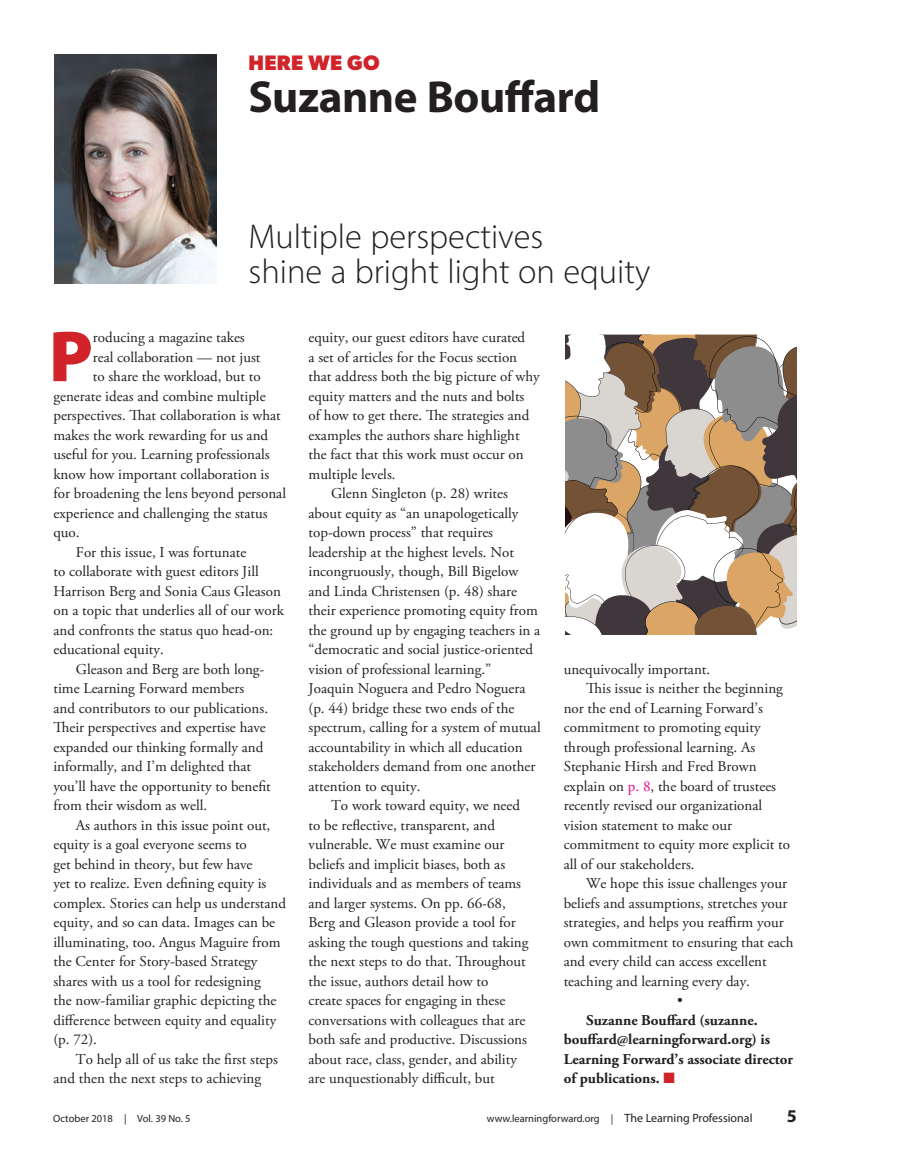
<style>
.page{position:relative;width:905px;height:1175px;background:#fff}
.page>*{position:absolute;margin:0;border:0;box-sizing:border-box;transform-origin:0 0}
.body{font:900 72.9px "Myriad Pro";color:#d1232a}
.box{font:700 45px "Myriad Pro";letter-spacing:-.01em;color:#231f20}
.box-2{font:300 34.5px/34.5px "Myriad Pro";color:#231f20}
.t1{font:700 21px "Gibson";letter-spacing:.02em;color:#d1232a}
.t2{font:700 18px "Myriad Pro";color:#231f20}
.body-2{font:15px/19.5px "Adobe Garamond Pro";color:#231f20}
.body-3{font:700 15px/19.5px "Adobe Garamond Pro";color:#231f20}
.t3{font:10.5px "Myriad Pro";color:#231f20}
.s1{color:#ed028c}
.s2{color:#d1232a}
.s3{font-size:12px}
</style>
<div class="page">
<img style="left:54px;top:54px;width:162px;height:230px">
<svg style="left:565px;top:334px;width:231px;height:300px"></svg>
<p class="t1" style="left:248px;top:51px;width:133px">HERE WE GO</p>
<p class="box" style="left:248px;top:68px;width:353px">Suzanne Bouffard</p>
<p class="box-2" style="left:248px;top:219px;width:403px">Multiple perspectives<br>shine a bright light on equity</p>
<p class="body" style="left:49px;top:308px;width:45px">P</p>
<p class="body-2" style="left:93px;top:328px;width:153px">roducing a magazine takes</p>
<p class="body-2" style="left:93px;top:348px;width:169px">real collaboration — not just</p>
<p class="body-2" style="left:93px;top:367px;width:169px">to share the workload, but to</p>
<p class="body-2" style="left:53px;top:387px;width:214px">generate ideas and combine multiple</p>
<p class="body-2" style="left:53px;top:406px;width:229px">perspectives. That collaboration is what</p>
<p class="body-2" style="left:53px;top:426px;width:216px">makes the work rewarding for us and</p>
<p class="body-2" style="left:53px;top:445px;width:218px">useful for you. Learning professionals</p>
<p class="body-2" style="left:53px;top:465px;width:217px">know how important collaboration is</p>
<p class="body-2" style="left:53px;top:484px;width:234px">for broadening the lens beyond personal</p>
<p class="body-2" style="left:53px;top:504px;width:216px">experience and challenging the status</p>
<p class="body-2" style="left:53px;top:523px;width:28px">quo.</p>
<p class="body-2" style="left:53px;top:543px;width:232px;text-indent:22px">For this issue, I was fortunate<br>to collaborate with guest editors Jill Harrison Berg and Sonia Caus Gleason on a topic that underlies all of our work and confronts the status quo head-on: educational equity.</p>
<p class="body-2" style="left:53px;top:660px;width:219px;text-indent:22px">Gleason and Berg are both long&shy;time Learning Forward members<br>and contributors to our publications.<br>Their perspectives and expertise have expanded our thinking formally and informally, and I’m delighted that you’ll have the opportunity to benefit from their wisdom as well.</p>
<p class="body-2" style="left:53px;top:816px;width:234px;text-indent:22px">As authors in this issue point out, equity is a goal everyone seems to<br>get behind in theory, but few have<br>yet to realize. Even defining equity is complex. Stories can help us understand equity, and so can data. Images can be illuminating, too. Angus Maguire from the Center for Story-based Strategy shares with us a tool for redesigning<br>the now-familiar graphic depicting the difference between equity and equality (p. 72).</p>
<p class="body-2" style="left:53px;top:1050px;width:226px;text-indent:22px">To help all of us take the first steps and then the next steps to achieving</p>
<p class="body-2" style="left:308px;top:328px;width:233px">equity, our guest editors have curated<br>a set of articles for the Focus section that address both the big picture of why equity matters and the nuts and bolts of how to get there. The strategies and examples the authors share highlight the fact that this work must occur on multiple levels.</p>
<p class="body-2" style="left:308px;top:484px;width:234px;text-indent:22px">Glenn Singleton (p. 28) writes about equity as “an unapologetically top-down process” that requires leadership at the highest levels. Not incongruously, though, Bill Bigelow and Linda Christensen (p. 48) share their experience promoting equity from the ground up by engaging teachers in a “democratic and social justice-oriented vision of professional learning.”<br>Joaquin Noguera and Pedro Noguera (p. 44) bridge these two ends of the spectrum, calling for a system of mutual accountability in which all education stakeholders demand from one another attention to equity.</p>
<p class="body-2" style="left:308px;top:796px;width:221px;text-indent:22px">To work toward equity, we need to be reflective, transparent, and vulnerable. We must examine our beliefs and implicit biases, both as individuals and as members of teams and larger systems. On pp. 66-68, Berg and Gleason provide a tool for asking the tough questions and taking the next steps to do that. Throughout the issue, authors detail how to<br>create spaces for engaging in these conversations with colleagues that are both safe and productive. Discussions about race, class, gender, and ability are unquestionably difficult, but</p>
<p class="body-2" style="left:563px;top:660px;width:148px">unequivocally important.</p>
<p class="body-2" style="left:563px;top:679px;width:228px;text-indent:22px">This issue is neither the beginning nor the end of Learning Forward’s commitment to promoting equity through professional learning. As Stephanie Hirsh and Fred Brown explain on <span class="s1">p. 8</span>, the board of trustees recently revised our organizational vision statement to make our commitment to equity more explicit to all of our stakeholders.</p>
<p class="body-2" style="left:563px;top:874px;width:231px;text-indent:22px">We hope this issue challenges your beliefs and assumptions, stretches your strategies, and helps you reaffirm your own commitment to ensuring that each and every child can access excellent teaching and learning every day.</p>
<p class="body-2" style="left:677px;top:991px;width:7px">•</p>
<p class="body-3" style="left:563px;top:1010px;width:231px;text-indent:22px">Suzanne Bouffard (suzanne. bouffard@learningforward.org) is<br>Learning Forward’s associate director of publications. <span class="s2">■</span></p>
<p class="t3" style="left:53px;top:1112px;width:139px">October 2018 | Vol. 39 No. 5</p>
<p class="t3" style="left:487px;top:1112px;width:267px">www.learningforward.org | <span class="s3">The Learning Professional</span></p>
<p class="t2" style="left:787px;top:1104px;width:11px">5</p>
</div>
